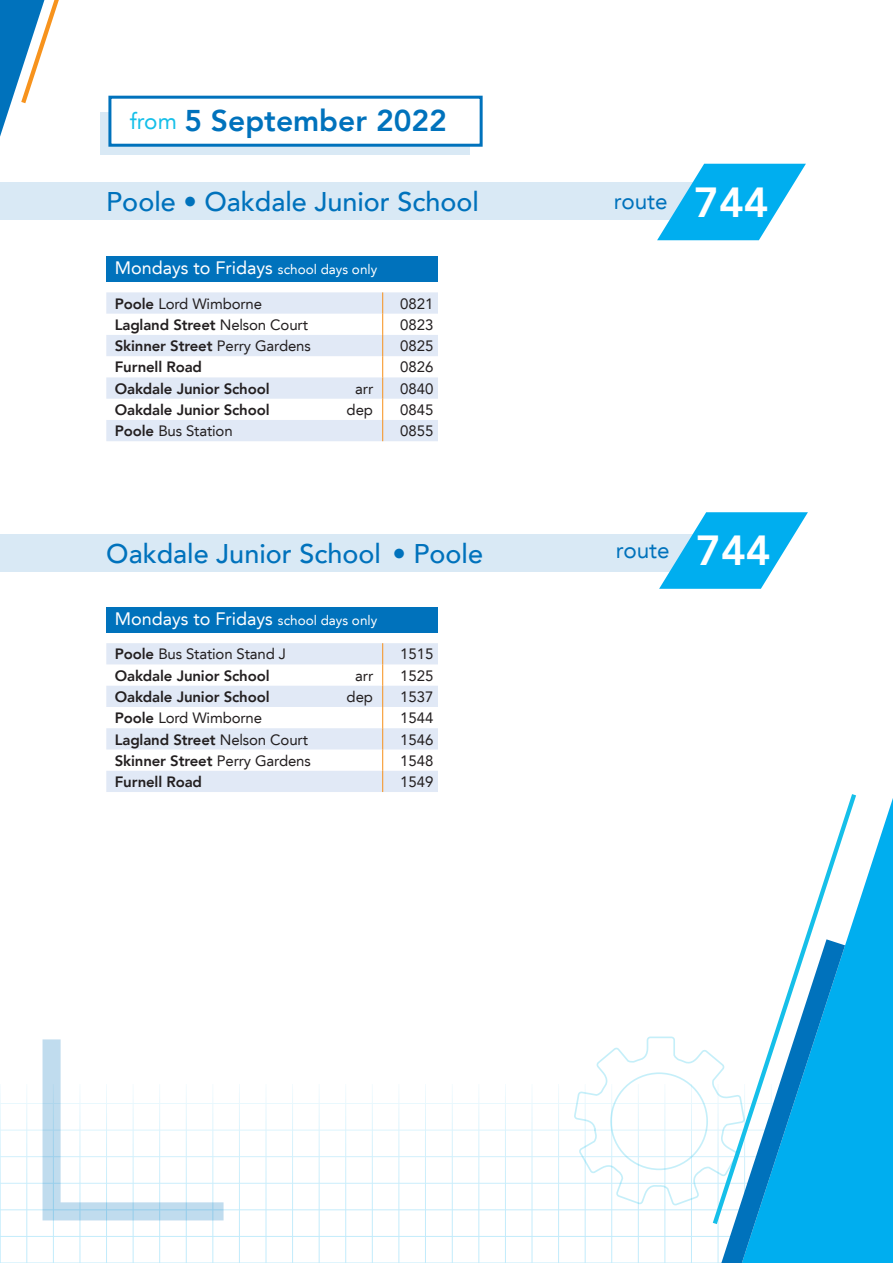
<style>
.page{position:relative;width:893px;height:1263px;background:#fff}
.page>*{position:absolute;margin:0;border:0;box-sizing:border-box;transform-origin:0 0}
.t1{font:800 30px "Avenir LT";color:#0072bc}
.t2{font:500 27px "Avenir LT";color:#0072bc}
.t3{font:22.5px "Avenir LT";color:#0072bc}
.t4{font:18px "Avenir LT";color:#fff}
.t5{font:800 15px "Avenir LT";letter-spacing:-.01em;color:#231f20}
.t6{font:15px "Avenir LT";letter-spacing:-.01em;color:#231f20}
.s1{font-weight:400;font-size:22.5px;color:#15bfe9}
.s2{font-size:13.5px}
.s3{font-weight:800}
.s4{font-weight:400}
.s5{font-weight:800;font-size:42px;color:#fff}
</style>
<div class="page">
<div style="left:0;top:535px;width:740px;height:37px;background:#d9e9f5"></div>
<div style="left:0;top:183px;width:740px;height:37px;background:#d9e9f5"></div>
<div style="left:106px;top:256px;width:332px;height:26px;background:#0072bc"></div>
<svg style="left:106px;top:292px;width:332px;height:149px;fill:#e1e9f6"></svg>
<svg style="left:382px;top:292px;width:1px;height:149px"></svg>
<div style="left:106px;top:607px;width:332px;height:25px;background:#0072bc"></div>
<svg style="left:106px;top:643px;width:332px;height:149px;fill:#e1e9f6"></svg>
<svg style="left:382px;top:643px;width:1px;height:149px"></svg>
<svg style="left:657px;top:164px;width:149px;height:76px"></svg>
<svg style="left:659px;top:512px;width:149px;height:77px"></svg>
<hr style="left:0;top:1103px;width:891px;height:1px;background:#00aeef">
<hr style="left:0;top:1130px;width:891px;height:1px;background:#00aeef">
<hr style="left:0;top:1156px;width:891px;height:1px;background:#00aeef">
<hr style="left:0;top:1183px;width:891px;height:1px;background:#00aeef">
<hr style="left:0;top:1209px;width:891px;height:1px;background:#00aeef">
<hr style="left:0;top:1236px;width:891px;height:1px;background:#00aeef">
<hr style="left:0;top:1262px;width:891px;height:1px;background:#00aeef">
<hr style="left:425px;top:1084px;width:1px;height:179px;background:#00aeef">
<hr style="left:399px;top:1084px;width:1px;height:179px;background:#00aeef">
<hr style="left:372px;top:1084px;width:1px;height:179px;background:#00aeef">
<hr style="left:345px;top:1084px;width:1px;height:179px;background:#00aeef">
<hr style="left:319px;top:1084px;width:1px;height:179px;background:#00aeef">
<hr style="left:292px;top:1084px;width:1px;height:179px;background:#00aeef">
<hr style="left:266px;top:1084px;width:1px;height:179px;background:#00aeef">
<hr style="left:239px;top:1084px;width:1px;height:179px;background:#00aeef">
<hr style="left:213px;top:1084px;width:1px;height:179px;background:#00aeef">
<hr style="left:186px;top:1084px;width:1px;height:179px;background:#00aeef">
<hr style="left:159px;top:1084px;width:1px;height:179px;background:#00aeef">
<hr style="left:133px;top:1084px;width:1px;height:179px;background:#00aeef">
<hr style="left:106px;top:1084px;width:1px;height:179px;background:#00aeef">
<hr style="left:80px;top:1084px;width:1px;height:179px;background:#00aeef">
<hr style="left:53px;top:1084px;width:1px;height:179px;background:#00aeef">
<hr style="left:27px;top:1084px;width:1px;height:179px;background:#00aeef">
<hr style="left:0;top:1084px;width:1px;height:179px;background:#00aeef">
<hr style="left:558px;top:1084px;width:1px;height:179px;background:#00aeef">
<hr style="left:532px;top:1084px;width:1px;height:179px;background:#00aeef">
<hr style="left:505px;top:1084px;width:1px;height:179px;background:#00aeef">
<hr style="left:479px;top:1084px;width:1px;height:179px;background:#00aeef">
<hr style="left:452px;top:1084px;width:1px;height:179px;background:#00aeef">
<svg style="left:845px;top:798px;width:48px;height:465px;background:#1eb7f0"></svg>
<svg style="left:805px;top:794px;width:51px;height:430px"></svg>
<svg style="left:0;top:0;width:59px;height:137px"></svg>
<svg style="left:43px;top:1039px;width:181px;height:181px"></svg>
<svg style="left:573px;top:939px;width:272px;height:324px"></svg>
<div style="left:100px;top:113px;width:370px;height:42px;background:#d9e9f5"></div>
<div style="left:108px;top:96px;width:375px;height:51px;background:#fff;border:3px solid #0072bc"></div>
<h1 class="t1" style="left:130px;top:103px;width:319px"><span class="s1">from</span> 5 September 2022</h1>
<h2 class="t2" style="left:106px;top:186px;width:374px">Poole • Oakdale Junior School</h2>
<p class="t4" style="left:115px;top:257px;width:264px">Mondays to Fridays <span class="s2">school days only</span></p>
<p class="t6" style="left:115px;top:295px;width:149px"><span class="s3">Poole</span> Lord Wimborne</p>
<p class="t6" style="left:400px;top:295px;width:35px">0821</p>
<p class="t5" style="left:115px;top:316px;width:195px">Lagland Street <span class="s4">Nelson Court</span></p>
<p class="t6" style="left:400px;top:316px;width:35px">0823</p>
<p class="t5" style="left:115px;top:337px;width:198px">Skinner Street <span class="s4">Perry Gardens</span></p>
<p class="t6" style="left:400px;top:337px;width:35px">0825</p>
<p class="t5" style="left:115px;top:358px;width:89px">Furnell Road</p>
<p class="t6" style="left:400px;top:359px;width:35px">0826</p>
<p class="t5" style="left:115px;top:380px;width:156px">Oakdale Junior School</p>
<p class="t6" style="left:355px;top:380px;width:20px">arr</p>
<p class="t6" style="left:400px;top:380px;width:35px">0840</p>
<p class="t5" style="left:115px;top:401px;width:156px">Oakdale Junior School</p>
<p class="t6" style="left:347px;top:401px;width:28px">dep</p>
<p class="t6" style="left:400px;top:401px;width:35px">0845</p>
<p class="t6" style="left:115px;top:422px;width:119px"><span class="s3">Poole</span> Bus Station</p>
<p class="t6" style="left:400px;top:422px;width:35px">0855</p>
<h2 class="t2" style="left:106px;top:538px;width:378px">Oakdale Junior School • Poole</h2>
<p class="t4" style="left:115px;top:608px;width:264px">Mondays to Fridays <span class="s2">school days only</span></p>
<p class="t6" style="left:115px;top:645px;width:173px"><span class="s3">Poole</span> Bus Station Stand J</p>
<p class="t6" style="left:400px;top:645px;width:35px">1515</p>
<p class="t5" style="left:115px;top:667px;width:156px">Oakdale Junior School</p>
<p class="t6" style="left:355px;top:667px;width:20px">arr</p>
<p class="t6" style="left:400px;top:667px;width:35px">1525</p>
<p class="t5" style="left:115px;top:688px;width:156px">Oakdale Junior School</p>
<p class="t6" style="left:347px;top:688px;width:28px">dep</p>
<p class="t6" style="left:400px;top:688px;width:35px">1537</p>
<p class="t6" style="left:115px;top:709px;width:149px"><span class="s3">Poole</span> Lord Wimborne</p>
<p class="t6" style="left:400px;top:709px;width:35px">1544</p>
<p class="t5" style="left:115px;top:730px;width:195px">Lagland Street <span class="s4">Nelson Court</span></p>
<p class="t6" style="left:400px;top:731px;width:35px">1546</p>
<p class="t5" style="left:115px;top:752px;width:198px">Skinner Street <span class="s4">Perry Gardens</span></p>
<p class="t6" style="left:400px;top:752px;width:35px">1548</p>
<p class="t5" style="left:115px;top:773px;width:89px">Furnell Road</p>
<p class="t6" style="left:400px;top:773px;width:35px">1549</p>
<h3 class="t3" style="left:614px;top:189px;width:156px">route <span class="s5">744</span></h3>
<h3 class="t3" style="left:616px;top:537px;width:156px">route <span class="s5">744</span></h3>
</div>
